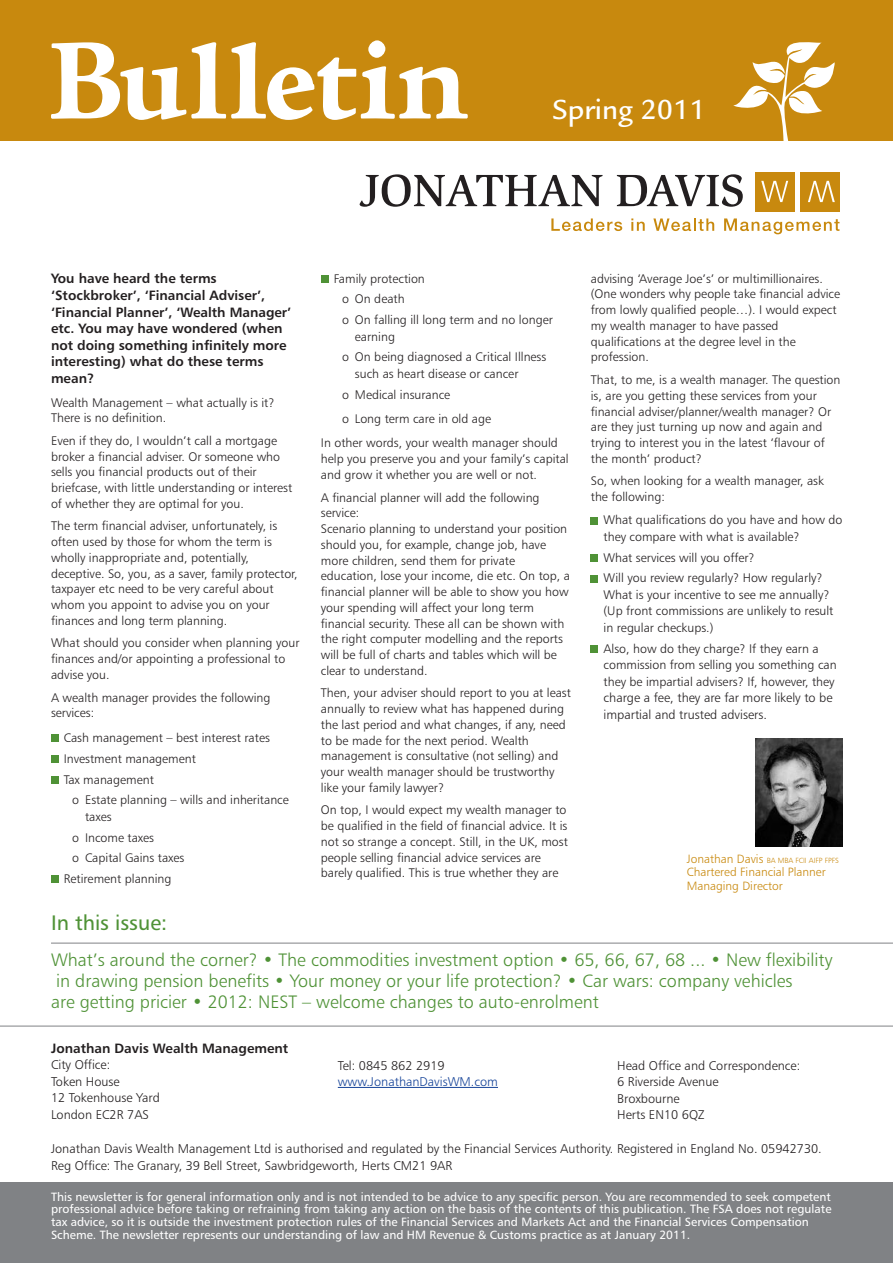
<style>
.page{position:relative;width:893px;height:1263px;background:#fff}
.page>*{position:absolute;margin:0;border:0;box-sizing:border-box;transform-origin:0 0}
.t1{font:500 30px "Legacy Sans Std";color:#fff}
.t2{font:21px "Humanist 777 BT Roman B";color:#4f9236}
.t3{font:18px/21px "Humanist 777 BT Light B";color:#4f9236}
.t4{font:13.5px/16.5px "Humanist 777 BT Bold B";color:#231f20}
.t5{font:12.75px/16.5px "Humanist 777 BT Light B";color:#231f20}
.t6{font:12.75px "Humanist 777 BT Light B";color:#154398}
.t7{font:12.45px/15.8px "Humanist 777 BT Light B";color:#231f20}
.t8{font:12px/12.8px "Humanist 777 BT Roman B";color:#fff}
.t9{font:12px/13.5px "Humanist 777 BT Light B";color:#c8890e}
.t10{font:7.5px "Humanist 777 BT Light B";color:#c8890e}
.s1{font-size:12px}
</style>
<div class="page">
<div style="left:0;top:0;width:893px;height:140px;background:#c8890e"></div>
<svg style="left:733px;top:42px;width:102px;height:99px"></svg>
<svg style="left:551px;top:218px;width:71px;height:13px"></svg>
<svg style="left:631px;top:218px;width:14px;height:13px"></svg>
<svg style="left:653px;top:218px;width:61px;height:13px"></svg>
<svg style="left:724px;top:218px;width:115px;height:16px"></svg>
<div style="left:755px;top:172px;width:40px;height:39px;background:#c8890e"></div>
<div style="left:800px;top:172px;width:40px;height:39px;background:#c8890e"></div>
<svg style="left:761px;top:181px;width:27px;height:21px"></svg>
<svg style="left:808px;top:181px;width:27px;height:21px"></svg>
<svg style="left:360px;top:174px;width:242px;height:33px"></svg>
<svg style="left:617px;top:174px;width:126px;height:33px"></svg>
<hr style="left:338px;top:1087px;width:160px;height:1px;background:#154398">
<hr style="left:0;top:1026px;width:893px;height:1px;background:#808285">
<div style="left:0;top:1182px;width:893px;height:81px;background:#808285"></div>
<svg style="left:51px;top:40px;width:417px;height:80px"></svg>
<div style="left:51px;top:735px;width:7px;height:7px;background:#4f9236"></div>
<div style="left:51px;top:755px;width:7px;height:8px;background:#4f9236"></div>
<div style="left:51px;top:776px;width:7px;height:7px;background:#4f9236"></div>
<div style="left:51px;top:876px;width:7px;height:7px;background:#4f9236"></div>
<div style="left:321px;top:275px;width:7px;height:8px;background:#4f9236"></div>
<div style="left:591px;top:517px;width:7px;height:7px;background:#4f9236"></div>
<div style="left:591px;top:554px;width:7px;height:8px;background:#4f9236"></div>
<div style="left:591px;top:575px;width:7px;height:7px;background:#4f9236"></div>
<div style="left:591px;top:645px;width:7px;height:8px;background:#4f9236"></div>
<img style="left:756px;top:738px;width:86px;height:108px">
<hr style="left:51px;top:943px;width:842px;height:1px;background:#808285">
<h1 class="t1" style="left:552px;top:98px;width:155px">Spring 2011</h1>
<p class="t4" style="left:51px;top:272px;width:242px">You have heard the terms ‘Stockbroker’, ‘Financial Adviser’, ‘Financial Planner’, ‘Wealth Manager’ etc. You may have wondered (when not doing something infinitely more interesting) what do these terms mean?</p>
<p class="t7" style="left:51px;top:395px;width:225px">Wealth Management – what actually is it?<br>There is no definition.</p>
<p class="t7" style="left:51px;top:434px;width:243px">Even if they do, I wouldn’t call a mortgage broker a financial adviser. Or someone who sells you financial products out of their briefcase, with little understanding or interest of whether they are optimal for you.</p>
<p class="t7" style="left:51px;top:519px;width:248px">The term financial adviser, unfortunately, is often used by those for whom the term is wholly inappropriate and, potentially, deceptive. So, you, as a saver, family protector, taxpayer etc need to be very careful about whom you appoint to advise you on your finances and long term planning.</p>
<p class="t7" style="left:51px;top:636px;width:250px">What should you consider when planning your finances and/or appointing a professional to advise you.</p>
<p class="t7" style="left:51px;top:690px;width:221px">A wealth manager provides the following services:</p>
<p class="t7" style="left:64px;top:728px;width:208px;line-height:20.7px">Cash management – best interest rates<br>Investment management<br>Tax management</p>
<p class="t7" style="left:85px;top:793px;width:205px;line-height:16.5px;text-indent:-13px">o Estate planning – wills and inheritance taxes</p>
<p class="t7" style="left:72px;top:830px;width:83px">o Income taxes</p>
<p class="t7" style="left:72px;top:851px;width:114px">o Capital Gains taxes</p>
<p class="t7" style="left:64px;top:872px;width:109px">Retirement planning</p>
<p class="t7" style="left:342px;top:269px;width:212px;line-height:20.7px;text-indent:-9px">Family protection<br>o On death<br>o On falling ill long term and no longer</p>
<p class="t7" style="left:342px;top:327px;width:206px;line-height:20.7px;text-indent:13px">earning<br>o On being diagnosed a Critical Illness</p>
<p class="t7" style="left:342px;top:364px;width:178px;line-height:20.7px;text-indent:13px">such as heart disease or cancer o Medical insurance</p>
<p class="t7" style="left:321px;top:408px;width:238px;line-height:24px;text-indent:21px">o Long term care in old age<br>In other words, your wealth manager should</p>
<p class="t7" style="left:321px;top:452px;width:249px">help you preserve you and your family’s capital and grow it whether you are well or not.</p>
<p class="t7" style="left:321px;top:490px;width:251px">A financial planner will add the following service:<br>Scenario planning to understand your position should you, for example, change job, have more children, send them for private education, lose your income, die etc. On top, a financial planner will be able to show you how your spending will affect your long term financial security. These all can be shown with the right computer modelling and the reports will be full of charts and tables which will be clear to understand.</p>
<p class="t7" style="left:321px;top:686px;width:252px">Then, your adviser should report to you at least annually to review what has happened during the last period and what changes, if any, need to be made for the next period. Wealth management is consultative (not selling) and your wealth manager should be trustworthy like your family lawyer?</p>
<p class="t7" style="left:321px;top:803px;width:249px">On top, I would expect my wealth manager to be qualified in the field of financial advice. It is not so strange a concept. Still, in the UK, most people selling financial advice services are barely qualified. This is true whether they are</p>
<p class="t7" style="left:591px;top:271px;width:251px">advising ‘Average Joe’s’ or multimillionaires. (One wonders why people take financial advice from lowly qualified people…). I would expect my wealth manager to have passed qualifications at the degree level in the profession.</p>
<p class="t7" style="left:591px;top:373px;width:251px">That, to me, is a wealth manager. The question is, are you getting these services from your financial adviser/planner/wealth manager? Or are they just turning up now and again and trying to interest you in the latest ‘flavour of the month’ product?</p>
<p class="t7" style="left:591px;top:474px;width:235px">So, when looking for a wealth manager, ask the following:</p>
<p class="t7" style="left:604px;top:513px;width:240px;line-height:16.5px">What qualifications do you have and how do they compare with what is available?</p>
<p class="t7" style="left:604px;top:548px;width:221px;line-height:20.7px">What services will you offer?<br>Will you review regularly? How regularly?</p>
<p class="t7" style="left:604px;top:587px;width:231px;line-height:16.5px">What is your incentive to see me annually? (Up front commissions are unlikely to result in regular checkups.)</p>
<p class="t7" style="left:604px;top:641px;width:235px;line-height:16.5px">Also, how do they charge? If they earn a commission from selling you something can they be impartial advisers? If, however, they</p>
<p class="t5" style="left:604px;top:690px;width:231px">charge a fee, they are far more likely to be impartial and trusted advisers.</p>
<p class="t10" style="left:687px;top:857px;width:154px"><span class="s1">Jonathan Davis</span> BA MBA FCII AIFP FPFS</p>
<p class="t9" style="left:687px;top:866px;width:140px">Chartered Financial Planner<br>Managing Director</p>
<h2 class="t2" style="left:51px;top:914px;width:118px">In this issue:</h2>
<p class="t3" style="left:51px;top:951px;width:783px">What’s around the corner? • The commodities investment option • 65, 66, 67, 68 ... • New flexibility in drawing pension benefits • Your money or your life protection? • Car wars: company vehicles<br>are getting pricier • 2012: NEST – welcome changes to auto-enrolment</p>
<p class="t4" style="left:51px;top:1041px;width:239px">Jonathan Davis Wealth Management</p>
<p class="t5" style="left:51px;top:1057px;width:110px">City Office:<br>Token House<br>12 Tokenhouse Yard<br>London EC2R 7AS</p>
<p class="t5" style="left:338px;top:1058px;width:108px">Tel: 0845 862 2919</p>
<p class="t5" style="left:617px;top:1058px;width:185px">Head Office and Correspondence:<br>6 Riverside Avenue<br>Broxbourne<br>Herts EN10 6QZ</p>
<p class="t5" style="left:51px;top:1142px;width:772px">Jonathan Davis Wealth Management Ltd is authorised and regulated by the Financial Services Authority. Registered in England No. 05942730.<br>Reg Office: The Granary, 39 Bell Street, Sawbridgeworth, Herts CM21 9AR</p>
<p class="t6" style="left:338px;top:1076px;width:162px">www.JonathanDavisWM.com</p>
<p class="t8" style="left:51px;top:1191px;width:782px">This newsletter is for general information only and is not intended to be advice to any specific person. You are recommended to seek competent professional advice before taking or refraining from taking any action on the basis of the contents of this publication. The FSA does not regulate tax advice, so it is outside the investment protection rules of the Financial Services and Markets Act and the Financial Services Compensation Scheme. The newsletter represents our understanding of law and HM Revenue &amp; Customs practice as at January 2011.</p>
</div>
